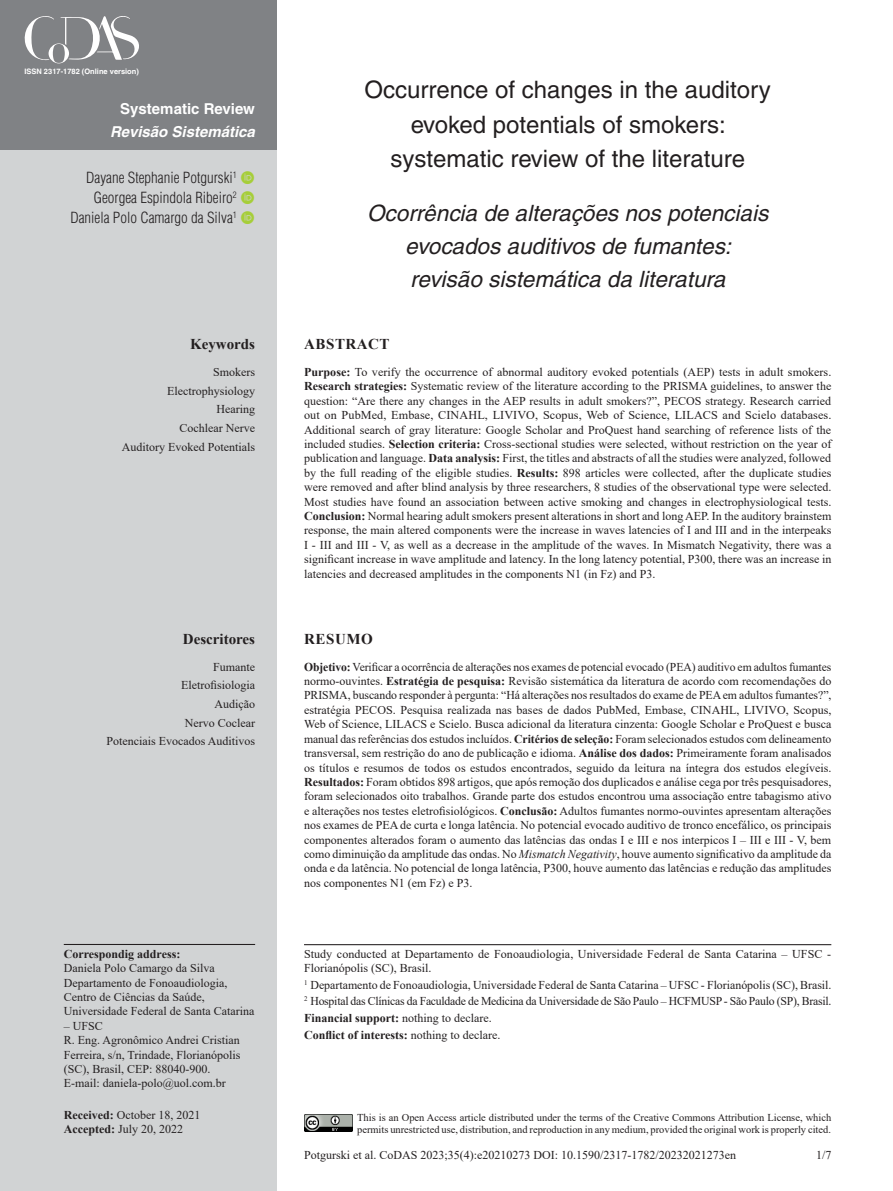
<style>
.page{position:relative;width:893px;height:1191px;background:#fff}
.page>*{position:absolute;margin:0;border:0;box-sizing:border-box;transform-origin:0 0}
.ArticleTitle{font:24px/34.5px "Helvetica";color:#231f20;text-align:center}
.ArticleTitle-Trans1{font:italic 22.5px/33px "Helvetica";color:#231f20;text-align:center}
.Authors{font:300 condensed 15px "Helvetica";color:#231f20}
.t1{font:italic 700 15px "Helvetica";color:#fff}
.t2{font:700 15px "Helvetica";color:#fff}
.KeywordsTitle-Trans1{font:700 15px "Times New Roman";color:#231f20}
.KeywordsTitle{font:700 15px "Times New Roman";color:#231f20}
.AbstractTitle{font:700 15px "Times New Roman";letter-spacing:.035em;color:#231f20}
.AbstractTitle-Trans1{font:700 15px "Times New Roman";letter-spacing:.035em;color:#231f20}
.Abstract-Trans1{font:12px/14.4px "Times New Roman";color:#231f20;text-align:justify}
.Abstract{font:12px/14.4px "Times New Roman";color:#231f20;text-align:justify}
.Correspondence{font:12px/14.4px "Times New Roman";color:#231f20}
.fnArticleOther{font:12px/14.4px "Times New Roman";letter-spacing:.005em;color:#231f20}
.Affiliations{font:12px "Times New Roman";color:#231f20}
.Affiliations-2{font:12px "Times New Roman";letter-spacing:-.02em;color:#231f20}
.Keywords-Trans1{font:12px "Times New Roman";color:#231f20}
.Keywords{font:12px "Times New Roman";color:#231f20}
.History{font:12px/14.4px "Times New Roman";color:#231f20}
.fnConflict{font:700 12px "Times New Roman";color:#231f20}
.fnSupported-by{font:700 12px "Times New Roman";color:#231f20}
.pubNameFooter{font:10.5px/12.6px "Times New Roman";color:#231f20}
.t3{font:700 7.5px "Helvetica";color:#fff}
.s1{font-weight:700}
.s2{font-style:italic}
.s3{font-weight:400}
</style>
<div class="page">
<div style="left:0;top:149px;width:276px;height:1042px;background:#d1d3d4"></div>
<div style="left:0;top:0;width:276px;height:149px;background:#808285"></div>
<img style="left:304px;top:1114px;width:48px;height:17px">
<svg style="left:24px;top:16px;width:115px;height:48px"></svg>
<hr style="left:64px;top:944px;width:191px;height:1px;background:#231f20">
<hr style="left:304px;top:944px;width:527px;height:1px;background:#231f20">
<p class="t3" style="left:24px;top:66px;width:116px">ISSN 2317-1782 (Online version)</p>
<p class="t2" style="left:120px;top:100px;width:136px">Systematic Review</p>
<p class="t1" style="left:110px;top:122px;width:146px">Revisão Sistemática</p>
<p class="Authors" style="left:86px;top:168px;width:152px">Dayane Stephanie Potgurski<sup>1</sup></p>
<p class="Authors" style="left:94px;top:188px;width:144px">Georgea Espindola Ribeiro<sup>2</sup></p>
<p class="Authors" style="left:70px;top:208px;width:168px">Daniela Polo Camargo da Silva<sup>1</sup></p>
<p class="KeywordsTitle" style="left:190px;top:333px;width:66px">Keywords</p>
<p class="Keywords" style="left:213px;top:363px;width:43px">Smokers</p>
<p class="Keywords" style="left:167px;top:382px;width:89px">Electrophysiology</p>
<p class="Keywords" style="left:216px;top:401px;width:40px">Hearing</p>
<p class="Keywords" style="left:179px;top:419px;width:77px">Cochlear Nerve</p>
<p class="Keywords" style="left:122px;top:438px;width:135px">Auditory Evoked Potentials</p>
<p class="KeywordsTitle-Trans1" style="left:183px;top:627px;width:74px">Descritores</p>
<p class="Keywords-Trans1" style="left:213px;top:658px;width:43px">Fumante</p>
<p class="Keywords-Trans1" style="left:181px;top:677px;width:76px">Eletrofisiologia</p>
<p class="Keywords-Trans1" style="left:214px;top:695px;width:42px">Audição</p>
<p class="Keywords-Trans1" style="left:185px;top:714px;width:72px">Nervo Coclear</p>
<p class="Keywords-Trans1" style="left:106px;top:733px;width:150px">Potenciais Evocados Auditivos</p>
<p class="Correspondence" style="left:64px;top:946px;width:192px"><span class="s1">Correspondig address:<br></span>Daniela Polo Camargo da Silva<br>Departamento de Fonoaudiologia,<br>Centro de Ciências da Saúde,<br>Universidade Federal de Santa Catarina</p>
<p class="Correspondence" style="left:64px;top:1018px;width:178px">– UFSC<br>R. Eng. Agronômico Andrei Cristian<br>Ferreira, s/n, Trindade, Florianópolis (SC), Brasil, CEP: 88040-900.<br>E-mail: daniela-polo@uol.com.br</p>
<p class="History" style="left:64px;top:1107px;width:138px"><span class="s1">Received:</span> October 18, 2021<br><span class="s1">Accepted:</span> July 20, 2022</p>
<p class="ArticleTitle" style="left:365px;top:72px;width:408px">Occurrence of changes in the auditory evoked potentials of smokers: systematic review of the literature</p>
<p class="ArticleTitle-Trans1" style="left:367px;top:197px;width:403px">Ocorrência de alterações nos potenciais evocados auditivos de fumantes: revisão sistemática da literatura</p>
<p class="AbstractTitle" style="left:304px;top:333px;width:87px">ABSTRACT</p>
<p class="Abstract" style="left:304px;top:364px;width:529px"><span class="s1">Purpose:</span> To verify the occurrence of abnormal auditory evoked potentials (AEP) tests in adult smokers.<br><span class="s1">Research strategies:</span> Systematic review of the literature according to the PRISMA guidelines, to answer the question: “Are there any changes in the AEP results in adult smokers?”, PECOS strategy. Research carried out on PubMed, Embase, CINAHL, LIVIVO, Scopus, Web of Science, LILACS and Scielo databases.<br>Additional search of gray literature: Google Scholar and ProQuest hand searching of reference lists of the included studies. <span class="s1">Selection criteria:</span> Cross-sectional studies were selected, without restriction on the year of publication and language. <span class="s1">Data analysis:</span> First, the titles and abstracts of all the studies were analyzed, followed by the full reading of the eligible studies. <span class="s1">Results:</span> 898 articles were collected, after the duplicate studies were removed and after blind analysis by three researchers, 8 studies of the observational type were selected.<br>Most studies have found an association between active smoking and changes in electrophysiological tests.<br><span class="s1">Conclusion:</span> Normal hearing adult smokers present alterations in short and long AEP. In the auditory brainstem response, the main altered components were the increase in waves latencies of I and III and in the interpeaks I - III and III - V, as well as a decrease in the amplitude of the waves. In Mismatch Negativity, there was a significant increase in wave amplitude and latency. In the long latency potential, P300, there was an increase in latencies and decreased amplitudes in the components N1 (in Fz) and P3.</p>
<p class="AbstractTitle-Trans1" style="left:304px;top:627px;width:70px">RESUMO</p>
<p class="Abstract-Trans1" style="left:304px;top:659px;width:529px"><span class="s1">Objetivo:</span> Verificar a ocorrência de alterações nos exames de potencial evocado (PEA) auditivo em adultos fumantes normo-ouvintes. <span class="s1">Estratégia de pesquisa:</span> Revisão sistemática da literatura de acordo com recomendações do PRISMA, buscando responder à pergunta: “Há alterações nos resultados do exame de PEA em adultos fumantes?”, estratégia PECOS. Pesquisa realizada nas bases de dados PubMed, Embase, CINAHL, LIVIVO, Scopus, Web of Science, LILACS e Scielo. Busca adicional da literatura cinzenta: Google Scholar e ProQuest e busca manual das referências dos estudos incluídos. <span class="s1">Critérios de seleção:</span> Foram selecionados estudos com delineamento transversal, sem restrição do ano de publicação e idioma. <span class="s1">Análise dos dados:</span> Primeiramente foram analisados os títulos e resumos de todos os estudos encontrados, seguido da leitura na íntegra dos estudos elegíveis.<br><span class="s1">Resultados:</span> Foram obtidos 898 artigos, que após remoção dos duplicados e análise cega por três pesquisadores, foram selecionados oito trabalhos. Grande parte dos estudos encontrou uma associação entre tabagismo ativo e alterações nos testes eletrofisiológicos. <span class="s1">Conclusão:</span> Adultos fumantes normo-ouvintes apresentam alterações nos exames de PEA de curta e longa latência. No potencial evocado auditivo de tronco encefálico, os principais componentes alterados foram o aumento das latências das ondas I e III e nos interpicos I – III e III - V, bem como diminuição da amplitude das ondas. No <span class="s2">Mismatch Negativity</span>, houve aumento significativo da amplitude da onda e da latência. No potencial de longa latência, P300, houve aumento das latências e redução das amplitudes nos componentes N1 (em Fz) e P3.</p>
<p class="fnArticleOther" style="left:304px;top:946px;width:529px">Study conducted at Departamento de Fonoaudiologia, Universidade Federal de Santa Catarina – UFSC -<br>Florianópolis (SC), Brasil.</p>
<p class="Affiliations" style="left:304px;top:976px;width:529px"><sup>1</sup> Departamento de Fonoaudiologia, Universidade Federal de Santa Catarina – UFSC - Florianópolis (SC), Brasil.</p>
<p class="Affiliations-2" style="left:304px;top:993px;width:529px"><sup>2</sup> Hospital das Clínicas da Faculdade de Medicina da Universidade de São Paulo – HCFMUSP - São Paulo (SP), Brasil.</p>
<p class="fnSupported-by" style="left:304px;top:1009px;width:189px">Financial support: <span class="s3">nothing to declare.</span></p>
<p class="fnConflict" style="left:304px;top:1025px;width:198px">Conflict of interests: <span class="s3">nothing to declare.</span></p>
<p class="pubNameFooter" style="left:357px;top:1110px;width:476px">This is an Open Access article distributed under the terms of the Creative Commons Attribution License, which permits unrestricted use, distribution, and reproduction in any medium, provided the original work is properly cited.</p>
<p class="Abstract-Trans1" style="left:304px;top:1147px;width:433px">Potgurski et al. CoDAS 2023;35(4):e20210273 DOI: 10.1590/2317-1782/20232021273en</p>
<p class="Abstract-Trans1" style="left:816px;top:1147px;width:17px">1/7</p>
</div>
